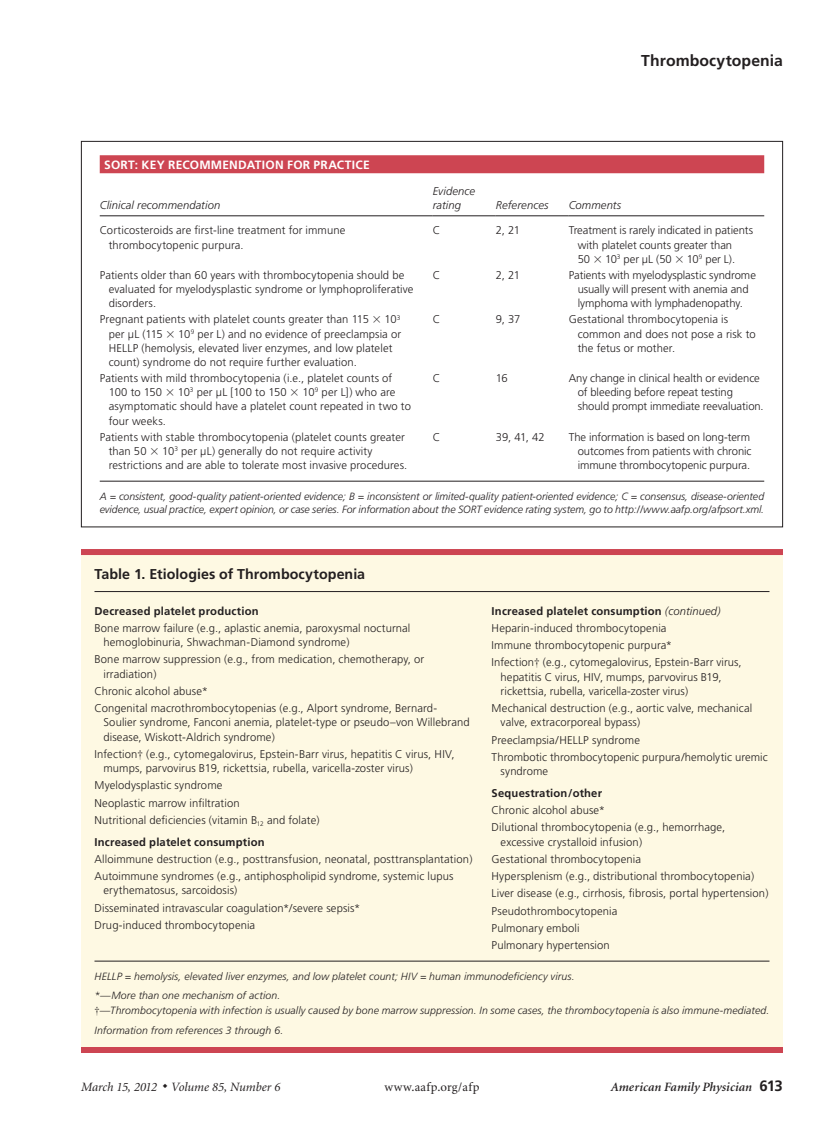
<style>
.page{position:relative;width:837px;height:1134px;background:#fff}
.page>*{position:absolute;margin:0;border:0;box-sizing:border-box;transform-origin:0 0}
.jump_head{font:700 15.75px "Frutiger";letter-spacing:.005em;color:#231f20}
.table_title{font:700 14.25px "Frutiger";letter-spacing:.005em;color:#231f20}
.t1{font:italic 12.75px "Minion";color:#231f20}
.t2{font:italic 600 12.75px "Minion";letter-spacing:.005em;color:#231f20}
.t3{font:12.75px "Minion";letter-spacing:.03em;color:#231f20}
.table_title_SORT{font:700 12px "Frutiger";letter-spacing:.02em;color:#fff}
.table_data{font:300 11.25px/14.2px "Frutiger";letter-spacing:.01em;color:#231f20}
.table_data-2{font:700 11.25px "Frutiger";letter-spacing:.015em;color:#231f20}
.table_head1{font:italic 300 11.25px/14.2px "Frutiger";letter-spacing:.01em;color:#231f20}
.table_fig_note{font:italic 300 10.5px/13.5px "Frutiger";letter-spacing:.005em;color:#231f20}
.table_note_rule{font:italic 300 10.5px "Frutiger";letter-spacing:.01em;color:#231f20}
.s1{font-family:"Universal Std Greekw Math Pi";font-weight:400}
.s2{font-family:"Times";font-weight:400}
.s3{font-weight:300;font-style:italic}
.s4{font-family:"Times";font-weight:400;font-style:normal}
.s5{font-family:"Frutiger";font-weight:700;font-style:normal;font-size:15px}
</style>
<div class="page">
<div style="left:81px;top:549px;width:702px;height:504px;background:#fef9e3"></div>
<div style="left:81px;top:549px;width:702px;height:6px;background:#cd4552"></div>
<hr style="left:94px;top:591px;width:676px;height:1px;background:#231f20">
<hr style="left:94px;top:961px;width:676px;height:1px;background:#231f20">
<div style="left:81px;top:1047px;width:702px;height:6px;background:#cd4552"></div>
<div style="left:100px;top:155px;width:664px;height:18px;background:#cd4552"></div>
<hr style="left:100px;top:215px;width:333px;height:1px;background:#231f20">
<hr style="left:433px;top:215px;width:63px;height:1px;background:#231f20">
<hr style="left:496px;top:215px;width:73px;height:1px;background:#231f20">
<hr style="left:569px;top:215px;width:195px;height:1px;background:#231f20">
<hr style="left:100px;top:481px;width:664px;height:1px;background:#231f20">
<p class="table_title_SORT" style="left:104px;top:158px;width:267px">SORT: KEY RECOMMENDATION FOR PRACTICE</p>
<p class="table_head1" style="left:100px;top:199px;width:122px">Clinical recommendation</p>
<p class="jump_head" style="left:641px;top:51px;width:143px">Thrombocytopenia</p>
<p class="table_head1" style="left:433px;top:184px;width:44px">Evidence rating</p>
<p class="table_head1" style="left:496px;top:199px;width:54px">References</p>
<p class="table_head1" style="left:569px;top:199px;width:54px">Comments</p>
<p class="table_data" style="left:109px;top:224px;width:238px;text-indent:-9px">Corticosteroids are first-line treatment for immune thrombocytopenic purpura.</p>
<p class="table_data" style="left:433px;top:224px;width:9px">C</p>
<p class="table_data" style="left:496px;top:224px;width:26px">2, 21</p>
<p class="table_data" style="left:578px;top:224px;width:177px;text-indent:-9px">Treatment is rarely indicated in patients with platelet counts greater than<br>50 <span class="s1">×</span> 10<sup>3</sup> per µL (50 <span class="s1">×</span> 10<sup>9</sup> per L).</p>
<p class="table_data" style="left:109px;top:268px;width:306px;text-indent:-9px">Patients older than 60 years with thrombocytopenia should be evaluated for myelodysplastic syndrome or lymphoproliferative disorders.</p>
<p class="table_data" style="left:433px;top:268px;width:9px">C</p>
<p class="table_data" style="left:496px;top:268px;width:26px">2, 21</p>
<p class="table_data" style="left:569px;top:268px;width:189px;text-align:center">Patients with myelodysplastic syndrome usually will present with anemia and lymphoma with lymphadenopathy.</p>
<p class="table_data" style="left:109px;top:312px;width:294px;text-indent:-9px">Pregnant patients with platelet counts greater than 115 <span class="s1">×</span> 10<sup>3 </sup>per µL (115 <span class="s1">×</span> 10<sup>9</sup> per L) and no evidence of preeclampsia or HELLP (hemolysis, elevated liver enzymes, and low platelet count) syndrome do not require further evaluation.</p>
<p class="table_data" style="left:433px;top:312px;width:9px">C</p>
<p class="table_data" style="left:496px;top:312px;width:26px">9, 37</p>
<p class="table_data" style="left:578px;top:312px;width:179px;text-indent:-9px">Gestational thrombocytopenia is common and does not pose a risk to the fetus or mother.</p>
<p class="table_data" style="left:109px;top:371px;width:304px;text-indent:-9px">Patients with mild thrombocytopenia (i.e., platelet counts of 100 to 150 <span class="s1">×</span> 10<sup>3</sup> per µL [100 to 150 <span class="s1">×</span> 10<sup>9</sup> per L]) who are asymptomatic should have a platelet count repeated in two to four weeks.</p>
<p class="table_data" style="left:433px;top:371px;width:9px">C</p>
<p class="table_data" style="left:496px;top:371px;width:14px">16</p>
<p class="table_data" style="left:578px;top:371px;width:188px;text-indent:-9px">Any change in clinical health or evidence of bleeding before repeat testing should prompt immediate reevaluation.</p>
<p class="table_data" style="left:109px;top:430px;width:300px;text-indent:-9px">Patients with stable thrombocytopenia (platelet counts greater than 50 <span class="s1">×</span> 10<sup>3</sup> per µL) generally do not require activity restrictions and are able to tolerate most invasive procedures.</p>
<p class="table_data" style="left:433px;top:430px;width:9px">C</p>
<p class="table_data" style="left:496px;top:430px;width:50px">39, 41, 42</p>
<p class="table_data" style="left:578px;top:430px;width:175px;text-indent:-9px">The information is based on long-term outcomes from patients with chronic immune thrombocytopenic purpura.</p>
<p class="table_fig_note" style="left:100px;top:489px;width:666px">A = consistent, good-quality patient-oriented evidence; B = inconsistent or limited-quality patient-oriented evidence; C = consensus, disease-oriented evidence, usual practice, expert opinion, or case series. For information about the SORT evidence rating system, go to http://www.aafp.org/afpsort.xml.</p>
<p class="table_title" style="left:94px;top:566px;width:272px">Table 1. Etiologies of Thrombocytopenia</p>
<p class="table_data-2" style="left:94px;top:604px;width:166px">Decreased platelet production</p>
<p class="table_data" style="left:104px;top:621px;width:308px;text-indent:-9px">Bone marrow failure (e.g., aplastic anemia, paroxysmal nocturnal hemoglobinuria, Shwachman-Diamond syndrome)</p>
<p class="table_data" style="left:104px;top:653px;width:322px;text-indent:-9px">Bone marrow suppression (e.g., from medication, chemotherapy, or irradiation)</p>
<p class="table_data" style="left:94px;top:684px;width:115px">Chronic alcohol abuse*</p>
<p class="table_data" style="left:104px;top:701px;width:368px;text-indent:-9px">Congenital macrothrombocytopenias (e.g., Alport syndrome, Bernard-<br>Soulier syndrome, Fanconi anemia, platelet-type or pseudo–von Willebrand disease, Wiskott-Aldrich syndrome)</p>
<p class="table_data" style="left:104px;top:747px;width:353px;text-indent:-9px">Infection<span class="s2">†</span> (e.g., cytomegalovirus, Epstein-Barr virus, hepatitis C virus, HIV, mumps, parvovirus B19, rickettsia, rubella, varicella-zoster virus)</p>
<p class="table_data" style="left:94px;top:779px;width:130px">Myelodysplastic syndrome</p>
<p class="table_data" style="left:94px;top:796px;width:147px">Neoplastic marrow infiltration</p>
<p class="table_data" style="left:94px;top:813px;width:227px">Nutritional deficiencies (vitamin B<sub>12</sub> and folate)</p>
<p class="table_data-2" style="left:94px;top:835px;width:172px">Increased platelet consumption</p>
<p class="table_data" style="left:94px;top:851px;width:379px;line-height:17.2px">Alloimmune destruction (e.g., posttransfusion, neonatal, posttransplantation)<br>Autoimmune syndromes (e.g., antiphospholipid syndrome, systemic lupus</p>
<p class="table_data" style="left:94px;top:882px;width:267px;line-height:17.2px;text-indent:9px">erythematosus, sarcoidosis)<br>Disseminated intravascular coagulation*/severe sepsis*</p>
<p class="table_data" style="left:94px;top:918px;width:162px">Drug-induced thrombocytopenia</p>
<p class="table_data-2" style="left:492px;top:604px;width:231px">Increased platelet consumption <span class="s3">(continued)</span></p>
<p class="table_data" style="left:492px;top:621px;width:176px">Heparin-induced thrombocytopenia</p>
<p class="table_data" style="left:492px;top:638px;width:182px">Immune thrombocytopenic purpura*</p>
<p class="table_data" style="left:501px;top:656px;width:243px;text-indent:-9px">Infection<span class="s2">†</span> (e.g., cytomegalovirus, Epstein-Barr virus, hepatitis C virus, HIV, mumps, parvovirus B19, rickettsia, rubella, varicella-zoster virus)</p>
<p class="table_data" style="left:501px;top:701px;width:253px;text-indent:-9px">Mechanical destruction (e.g., aortic valve, mechanical valve, extracorporeal bypass)</p>
<p class="table_data" style="left:492px;top:733px;width:150px">Preeclampsia/HELLP syndrome</p>
<p class="table_data" style="left:501px;top:750px;width:269px;text-indent:-9px">Thrombotic thrombocytopenic purpura/hemolytic uremic syndrome</p>
<p class="table_data-2" style="left:492px;top:786px;width:112px">Sequestration/other</p>
<p class="table_data" style="left:492px;top:803px;width:115px">Chronic alcohol abuse*</p>
<p class="table_data" style="left:501px;top:821px;width:226px;text-indent:-9px">Dilutional thrombocytopenia (e.g., hemorrhage, excessive crystalloid infusion)</p>
<p class="table_data" style="left:492px;top:852px;width:151px">Gestational thrombocytopenia</p>
<p class="table_data" style="left:492px;top:869px;width:264px">Hypersplenism (e.g., distributional thrombocytopenia)</p>
<p class="table_data" style="left:492px;top:887px;width:278px">Liver disease (e.g., cirrhosis, fibrosis, portal hypertension)</p>
<p class="table_data" style="left:492px;top:904px;width:127px">Pseudothrombocytopenia</p>
<p class="table_data" style="left:492px;top:921px;width:90px">Pulmonary emboli</p>
<p class="table_data" style="left:492px;top:938px;width:120px">Pulmonary hypertension</p>
<p class="table_fig_note" style="left:94px;top:969px;width:482px">HELLP = hemolysis, elevated liver enzymes, and low platelet count; HIV = human immunodeficiency virus.</p>
<p class="table_fig_note" style="left:94px;top:989px;width:187px">*—More than one mechanism of action.</p>
<p class="table_fig_note" style="left:94px;top:1004px;width:676px"><span class="s4">†</span>—Thrombocytopenia with infection is usually caused by bone marrow suppression. In some cases, the thrombocytopenia is also immune-mediated.</p>
<p class="table_note_rule" style="left:94px;top:1024px;width:190px">Information from references 3 through 6.</p>
<p class="t1" style="left:81px;top:1080px;width:201px">March 15, 2012 ◆ Volume 85, Number 6</p>
<p class="t3" style="left:384px;top:1080px;width:97px">www.aafp.org/afp</p>
<p class="t2" style="left:611px;top:1080px;width:174px">American Family Physician <span class="s5">613</span></p>
</div>
